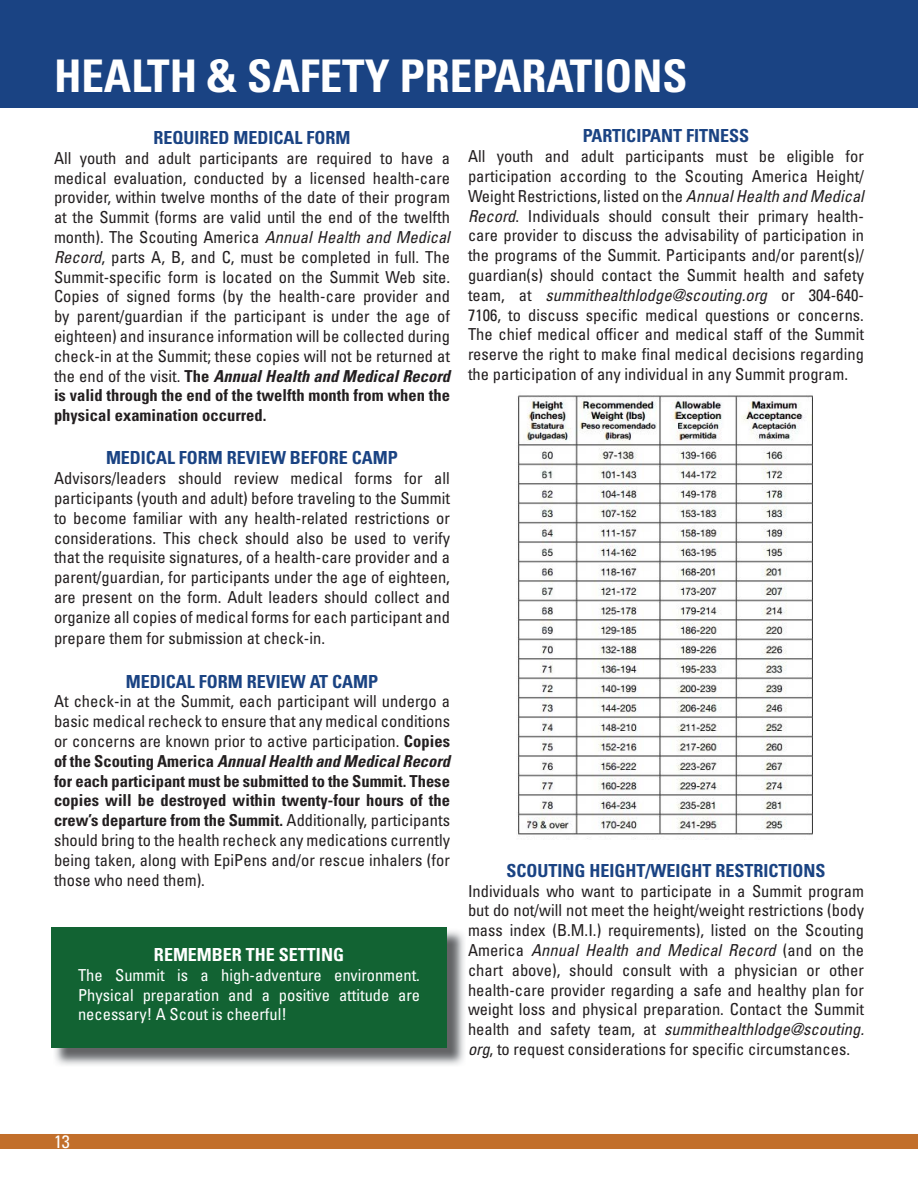
<style>
.page{position:relative;width:918px;height:1188px;background:#fff}
.page>*{position:absolute;margin:0;border:0;box-sizing:border-box;transform-origin:0 0}
.t1{font:45px "Univers LT 67 Bd Cn";color:#fff}
.t2{font:18px "Univers LT 67 Bd Cn";color:#1a4383}
.t3{font:18px "Univers LT 67 Bd Cn";color:#fff}
.t4{font:18px "Univers LT 57 Cn";color:#fff}
.t5{font:16.5px/19.8px "Univers LT 57 Cn";color:#231f20;text-align:justify}
.t6{font:16.5px/19.8px "Univers LT 67 Bd Cn";color:#231f20}
.t7{font:16.5px "Univers LT 57 Cn Obl";color:#231f20}
.t8{font:16.5px/19.8px "Univers LT 57 Cn";color:#fff;text-align:justify}
.t9{font:16.5px "Univers LT 67 Bd Cn Obl";color:#231f20}
.s1{font-family:"Univers LT 57 Cn Obl"}
.s2{font-family:"Univers LT 57 Cn"}
.s3{font-family:"Univers LT 67 Bd Cn"}
</style>
<div class="page">
<div style="left:0;top:1134px;width:918px;height:15px;background:#c26f2b"></div>
<div style="left:0;top:0;width:918px;height:108px;background:#1a4383"></div>
<img style="left:517px;top:395px;width:296px;height:445px">
<img style="left:55px;top:931px;width:409px;height:134px">
<div style="left:51px;top:927px;width:396px;height:121px;background:#126333"></div>
<h1 class="t1" style="left:54px;top:48px;width:635px">HEALTH &amp; SAFETY PREPARATIONS</h1>
<p class="t2" style="left:154px;top:127px;width:198px">REQUIRED MEDICAL FORM</p>
<p class="t5" style="left:54px;top:148px;width:398px">All youth and adult participants are required to have a medical evaluation, conducted by a licensed health-care provider, within twelve months of the date of their program at the Summit (forms are valid until the end of the twelfth month). The Scouting America <span class="s1">Annual Health and Medical Record</span>, parts A, B, and C, must be completed in full. The Summit-specific form is located on the Summit Web site.<br>Copies of signed forms (by the health-care provider and by parent/guardian if the participant is under the age of eighteen) and insurance information will be collected during check-in at the Summit; these copies will not be returned at</p>
<p class="t9" style="left:54px;top:366px;width:397px"><span class="s2">the end of the visit.</span> <span class="s3">The</span> Annual Health and Medical Record</p>
<p class="t6" style="left:54px;top:386px;width:398px">is valid through the end of the twelfth month from when the physical examination occurred.</p>
<p class="t2" style="left:106px;top:447px;width:293px">MEDICAL FORM REVIEW BEFORE CAMP</p>
<p class="t5" style="left:54px;top:468px;width:398px">Advisors/leaders should review medical forms for all participants (youth and adult) before traveling to the Summit to become familiar with any health-related restrictions or considerations. This check should also be used to verify that the requisite signatures, of a health-care provider and a parent/guardian, for participants under the age of eighteen, are present on the form. Adult leaders should collect and organize all copies of medical forms for each participant and</p>
<p class="t5" style="left:54px;top:628px;width:273px">prepare them for submission at check-in.</p>
<p class="t2" style="left:126px;top:670px;width:254px">MEDICAL FORM REVIEW AT CAMP</p>
<p class="t5" style="left:54px;top:691px;width:398px">At check-in at the Summit, each participant will undergo a basic medical recheck to ensure that any medical conditions or concerns are known prior to active participation. <span class="s3">Copies</span></p>
<p class="t9" style="left:54px;top:751px;width:398px"><span class="s3">of the Scouting America</span> Annual Health and Medical Record</p>
<p class="t6" style="left:54px;top:771px;width:398px;text-align:justify">for each participant must be submitted to the Summit. These copies will be destroyed within twenty-four hours of the crew’s departure from the Summit. <span class="s2">Additionally, participants</span></p>
<p class="t5" style="left:54px;top:830px;width:398px">should bring to the health recheck any medications currently being taken, along with EpiPens and/or rescue inhalers (for those who need them).</p>
<p class="t3" style="left:154px;top:944px;width:192px">REMEMBER THE SETTING</p>
<p class="t8" style="left:78px;top:965px;width:343px">The Summit is a high-adventure environment.<br>Physical preparation and a positive attitude are necessary! A Scout is cheerful!</p>
<p class="t2" style="left:583px;top:125px;width:168px">PARTICIPANT FITNESS</p>
<p class="t5" style="left:468px;top:146px;width:398px">All youth and adult participants must be eligible for participation according to the Scouting America Height/ Weight Restrictions, listed on the <span class="s1">Annual Health and Medical Record</span>. Individuals should consult their primary health&shy;care provider to discuss the advisability of participation in the programs of the Summit. Participants and/or parent(s)/ guardian(s) should contact the Summit health and safety</p>
<p class="t7" style="left:468px;top:284px;width:397px"><span class="s2">team, at</span> summithealthlodge@scouting.org <span class="s2">or 304-640-</span></p>
<p class="t5" style="left:468px;top:305px;width:398px">7106, to discuss specific medical questions or concerns.<br>The chief medical officer and medical staff of the Summit reserve the right to make final medical decisions regarding the participation of any individual in any Summit program.</p>
<p class="t2" style="left:506px;top:859px;width:321px">SCOUTING HEIGHT/WEIGHT RESTRICTIONS</p>
<p class="t5" style="left:468px;top:881px;width:398px">Individuals who want to participate in a Summit program but do not/will not meet the height/weight restrictions (body mass index (B.M.I.) requirements), listed on the Scouting</p>
<p class="t7" style="left:468px;top:940px;width:397px"><span class="s2">America</span> Annual Health and Medical Record <span class="s2">(and on the</span></p>
<p class="t5" style="left:468px;top:960px;width:398px">chart above), should consult with a physician or other health-care provider regarding a safe and healthy plan for weight loss and physical preparation. Contact the Summit</p>
<p class="t7" style="left:468px;top:1019px;width:397px"><span class="s2">health and safety team, at</span> summithealthlodge@scouting.</p>
<p class="t5" style="left:468px;top:1039px;width:384px"><span class="s1">org</span>, to request considerations for specific circumstances.</p>
<p class="t4" style="left:54px;top:1131px;width:17px">13</p>
</div>
